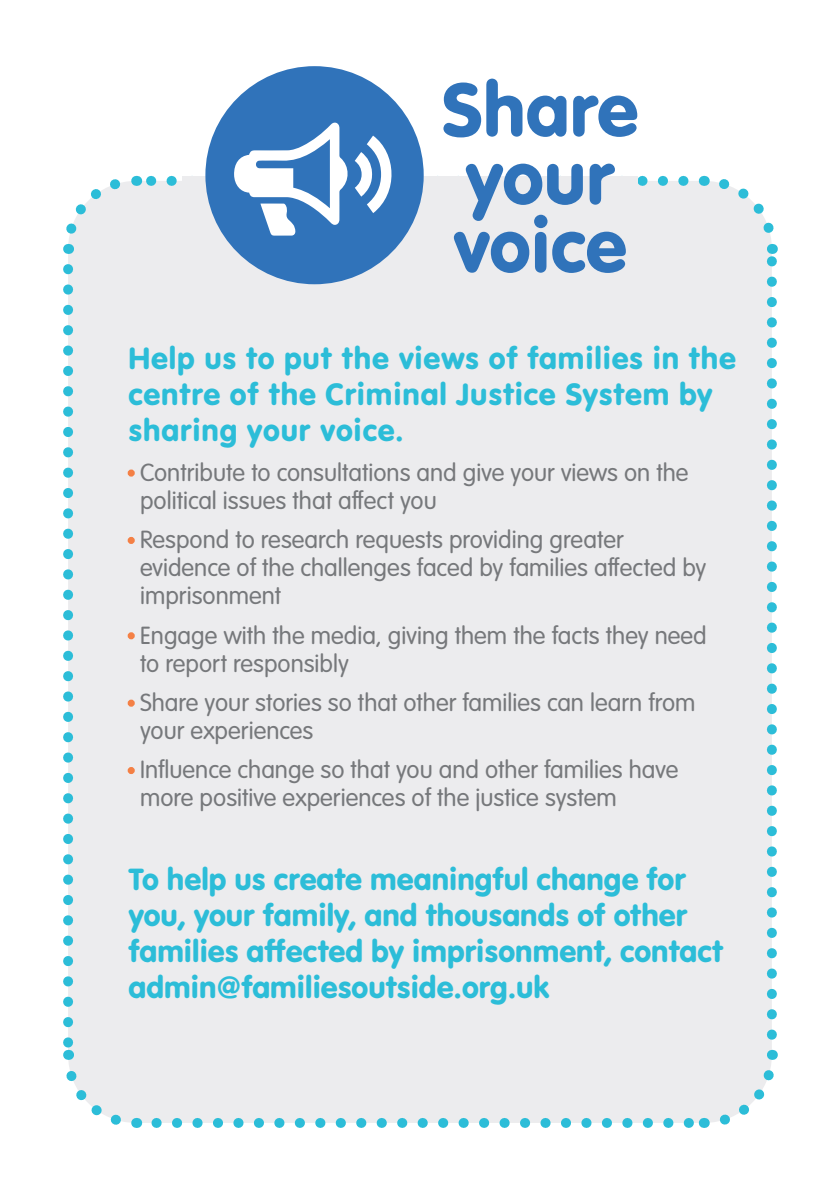
<style>
.page{position:relative;width:840px;height:1191px;background:#fff}
.page>*{position:absolute;margin:0;border:0;box-sizing:border-box;transform-origin:0 0}
.t1{font:78.4px/68px "VAG Rundschrift D";color:#3073ba}
.t2{font:32px/36px "VAG Rundschrift D";color:#2cbdd8}
.t3{font:32px/36px "VAG Rundschrift D";letter-spacing:.025em;color:#2cbdd8}
.t4{font:300 26px/28px "VAG Rundschrift D";color:#76787b}
.s1{font-weight:400;color:#f48045}
</style>
<div class="page">
<div style="left:68px;top:181px;width:703px;height:942px;background:#ececee;border-radius:68px"></div>
<svg style="left:156px;top:1118px;width:537px;height:10px"></svg>
<svg style="left:63px;top:179px;width:65px;height:75px"></svg>
<svg style="left:63px;top:269px;width:74px;height:859px"></svg>
<svg style="left:719px;top:1049px;width:59px;height:76px"></svg>
<svg style="left:702px;top:175px;width:76px;height:859px"></svg>
<div style="left:205px;top:66px;width:218px;height:218px;background:#3073ba;border-radius:50%"></div>
<svg style="left:146px;top:122px;width:537px;height:114px"></svg>
<p class="t1" style="left:441px;top:76px;width:199px">Share your voice</p>
<p class="t3" style="left:128px;top:341px;width:609px">Help us to put the views of families in the centre of the Criminal Justice System by sharing your voice.</p>
<p class="t4" style="left:140px;top:459px;width:549px;text-indent:-12px"><span class="s1">·</span> Contribute to consultations and give your views on the political issues that affect you</p>
<p class="t4" style="left:140px;top:526px;width:567px;text-indent:-12px"><span class="s1">·</span> Respond to research requests providing greater evidence of the challenges faced by families affected by imprisonment</p>
<p class="t4" style="left:140px;top:621px;width:568px;text-indent:-12px"><span class="s1">·</span> Engage with the media, giving them the facts they need to report responsibly</p>
<p class="t4" style="left:140px;top:689px;width:556px;text-indent:-12px"><span class="s1">·</span> Share your stories so that other families can learn from your experiences</p>
<p class="t4" style="left:140px;top:756px;width:539px;text-indent:-12px"><span class="s1">·</span> Influence change so that you and other families have more positive experiences of the justice system</p>
<p class="t2" style="left:128px;top:861px;width:596px">To help us create meaningful change for you, your family, and thousands of other families affected by imprisonment, contact admin@familiesoutside.org.uk</p>
</div>
